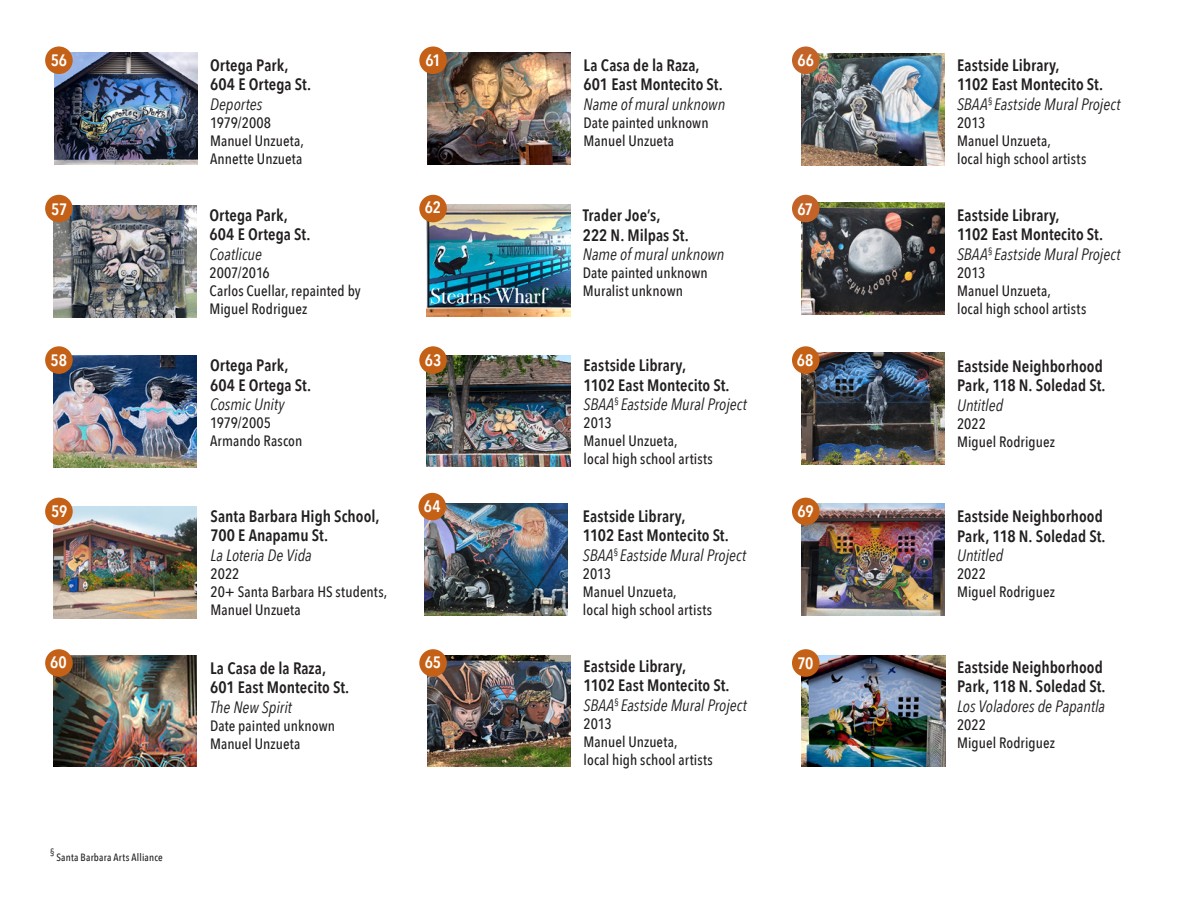
<style>
.page{position:relative;width:1188px;height:918px;background:#fff}
.page>*{position:absolute;margin:0;border:0;box-sizing:border-box;transform-origin:0 0}
.t1{font:600 16.5px/19.5px "Avenir Next Condensed";color:#231f20}
.t2{font:italic 16.5px "Avenir Next Condensed";color:#231f20}
.t3{font:600 16.5px "Avenir Next Condensed";letter-spacing:-.005em;color:#fff}
.t4{font:500 15px/18px "Avenir Next Condensed";letter-spacing:.005em;color:#231f20}
.t5{font:500 10.5px "Avenir Next Condensed";letter-spacing:.02em;color:#231f20}
.t6{font:500 9px "Avenir Next Condensed";color:#231f20}
</style>
<div class="page">
<img style="left:428px;top:655px;width:143px;height:112px">
<img style="left:427px;top:355px;width:143px;height:112px">
<img style="left:425px;top:504px;width:143px;height:112px">
<img style="left:801px;top:203px;width:143px;height:111px">
<img style="left:801px;top:504px;width:143px;height:112px">
<img style="left:801px;top:353px;width:143px;height:112px">
<img style="left:802px;top:655px;width:143px;height:112px">
<img style="left:427px;top:205px;width:143px;height:111px">
<img style="left:801px;top:54px;width:143px;height:112px">
<img style="left:428px;top:53px;width:143px;height:112px">
<img style="left:54px;top:655px;width:143px;height:112px">
<img style="left:54px;top:205px;width:143px;height:112px">
<img style="left:54px;top:356px;width:143px;height:112px">
<img style="left:54px;top:506px;width:143px;height:112px">
<img style="left:54px;top:53px;width:143px;height:112px">
<div style="left:45px;top:46px;width:28px;height:28px;background:#c46117;border-radius:50%"></div>
<div style="left:419px;top:346px;width:28px;height:28px;background:#c46117;border-radius:50%"></div>
<div style="left:792px;top:46px;width:28px;height:28px;background:#c46328;border-radius:50%"></div>
<div style="left:792px;top:195px;width:28px;height:27px;background:#c46328;border-radius:50%"></div>
<div style="left:792px;top:346px;width:28px;height:28px;background:#c46117;border-radius:50%"></div>
<div style="left:792px;top:498px;width:28px;height:27px;background:#c46117;border-radius:50%"></div>
<div style="left:792px;top:649px;width:28px;height:28px;background:#c46117;border-radius:50%"></div>
<div style="left:45px;top:195px;width:28px;height:27px;background:#c46117;border-radius:50%"></div>
<div style="left:45px;top:346px;width:28px;height:28px;background:#c46117;border-radius:50%"></div>
<div style="left:45px;top:498px;width:28px;height:27px;background:#c46117;border-radius:50%"></div>
<div style="left:45px;top:649px;width:28px;height:28px;background:#c46117;border-radius:50%"></div>
<div style="left:419px;top:46px;width:28px;height:28px;background:#c46117;border-radius:50%"></div>
<div style="left:419px;top:195px;width:28px;height:27px;background:#c46117;border-radius:50%"></div>
<div style="left:419px;top:649px;width:28px;height:28px;background:#c46117;border-radius:50%"></div>
<div style="left:419px;top:493px;width:27px;height:27px;background:#c46117;border-radius:50%"></div>
<p class="t3" style="left:51px;top:46px;width:18px">56</p>
<p class="t1" style="left:210px;top:55px;width:80px">Ortega Park,</p>
<p class="t1" style="left:210px;top:74px;width:102px">604 E Ortega St.</p>
<p class="t2" style="left:210px;top:94px;width:54px">Deportes</p>
<p class="t4" style="left:210px;top:113px;width:63px">1979/2008</p>
<p class="t4" style="left:210px;top:131px;width:95px">Manuel Unzueta,</p>
<p class="t4" style="left:210px;top:149px;width:94px">Annette Unzueta</p>
<p class="t3" style="left:425px;top:46px;width:17px">61</p>
<p class="t1" style="left:584px;top:55px;width:117px">La Casa de la Raza,</p>
<p class="t1" style="left:584px;top:74px;width:141px">601 East Montecito St.</p>
<p class="t2" style="left:584px;top:94px;width:143px">Name of mural unknown</p>
<p class="t4" style="left:584px;top:113px;width:126px">Date painted unknown</p>
<p class="t4" style="left:584px;top:131px;width:92px">Manuel Unzueta</p>
<p class="t3" style="left:797px;top:46px;width:18px">66</p>
<p class="t1" style="left:957px;top:55px;width:104px">Eastside Library,</p>
<p class="t1" style="left:957px;top:74px;width:147px">1102 East Montecito St.</p>
<p class="t2" style="left:957px;top:94px;width:165px">SBAA<sup>§</sup> Eastside Mural Project</p>
<p class="t4" style="left:957px;top:113px;width:30px">2013</p>
<p class="t4" style="left:957px;top:131px;width:95px">Manuel Unzueta,</p>
<p class="t4" style="left:957px;top:149px;width:131px">local high school artists</p>
<p class="t3" style="left:51px;top:195px;width:18px">57</p>
<p class="t1" style="left:210px;top:205px;width:80px">Ortega Park,</p>
<p class="t1" style="left:210px;top:224px;width:102px">604 E Ortega St.</p>
<p class="t2" style="left:210px;top:244px;width:54px">Coatlicue</p>
<p class="t4" style="left:210px;top:263px;width:62px">2007/2016</p>
<p class="t4" style="left:210px;top:281px;width:153px">Carlos Cuellar, repainted by<br>Miguel Rodriguez</p>
<p class="t3" style="left:425px;top:193px;width:18px">62</p>
<p class="t1" style="left:583px;top:205px;width:79px">Trader Joe’s,</p>
<p class="t1" style="left:583px;top:225px;width:107px">222 N. Milpas St.</p>
<p class="t2" style="left:583px;top:244px;width:143px">Name of mural unknown</p>
<p class="t4" style="left:583px;top:264px;width:126px">Date painted unknown</p>
<p class="t4" style="left:583px;top:282px;width:102px">Muralist unknown</p>
<p class="t3" style="left:797px;top:195px;width:17px">67</p>
<p class="t1" style="left:957px;top:205px;width:104px">Eastside Library,</p>
<p class="t1" style="left:957px;top:224px;width:147px">1102 East Montecito St.</p>
<p class="t2" style="left:957px;top:244px;width:165px">SBAA<sup>§</sup> Eastside Mural Project</p>
<p class="t4" style="left:957px;top:264px;width:30px">2013</p>
<p class="t4" style="left:957px;top:282px;width:95px">Manuel Unzueta,</p>
<p class="t4" style="left:957px;top:300px;width:131px">local high school artists</p>
<p class="t3" style="left:51px;top:346px;width:18px">58</p>
<p class="t1" style="left:210px;top:356px;width:80px">Ortega Park,</p>
<p class="t1" style="left:210px;top:375px;width:102px">604 E Ortega St.</p>
<p class="t2" style="left:210px;top:395px;width:76px">Cosmic Unity</p>
<p class="t4" style="left:210px;top:414px;width:62px">1979/2005</p>
<p class="t4" style="left:210px;top:432px;width:94px">Armando Rascon</p>
<p class="t3" style="left:425px;top:346px;width:18px">63</p>
<p class="t1" style="left:584px;top:355px;width:104px">Eastside Library,</p>
<p class="t1" style="left:584px;top:375px;width:147px">1102 East Montecito St.</p>
<p class="t2" style="left:584px;top:394px;width:165px">SBAA<sup>§</sup> Eastside Mural Project</p>
<p class="t4" style="left:584px;top:414px;width:30px">2013</p>
<p class="t4" style="left:584px;top:432px;width:95px">Manuel Unzueta,</p>
<p class="t4" style="left:584px;top:450px;width:131px">local high school artists</p>
<p class="t3" style="left:797px;top:346px;width:18px">68</p>
<p class="t1" style="left:957px;top:356px;width:150px">Eastside Neighborhood<br>Park, 118 N. Soledad St.</p>
<p class="t2" style="left:957px;top:395px;width:48px">Untitled</p>
<p class="t4" style="left:957px;top:414px;width:30px">2022</p>
<p class="t4" style="left:957px;top:432px;width:99px">Miguel Rodriguez</p>
<p class="t3" style="left:51px;top:497px;width:18px">59</p>
<p class="t1" style="left:211px;top:506px;width:170px">Santa Barbara High School,<br>700 E Anapamu St.</p>
<p class="t2" style="left:211px;top:545px;width:103px">La Loteria De Vida</p>
<p class="t4" style="left:211px;top:565px;width:30px">2022</p>
<p class="t4" style="left:211px;top:583px;width:178px">20+ Santa Barbara HS students,<br>Manuel Unzueta</p>
<p class="t3" style="left:424px;top:492px;width:18px">64</p>
<p class="t1" style="left:583px;top:506px;width:104px">Eastside Library,</p>
<p class="t1" style="left:583px;top:525px;width:147px">1102 East Montecito St.</p>
<p class="t2" style="left:583px;top:545px;width:165px">SBAA<sup>§</sup> Eastside Mural Project</p>
<p class="t4" style="left:583px;top:565px;width:30px">2013</p>
<p class="t4" style="left:583px;top:583px;width:95px">Manuel Unzueta,</p>
<p class="t4" style="left:583px;top:601px;width:131px">local high school artists</p>
<p class="t3" style="left:797px;top:497px;width:18px">69</p>
<p class="t1" style="left:957px;top:506px;width:150px">Eastside Neighborhood<br>Park, 118 N. Soledad St.</p>
<p class="t2" style="left:957px;top:545px;width:48px">Untitled</p>
<p class="t4" style="left:957px;top:565px;width:30px">2022</p>
<p class="t4" style="left:957px;top:583px;width:99px">Miguel Rodriguez</p>
<p class="t3" style="left:50px;top:648px;width:18px">60</p>
<p class="t1" style="left:210px;top:658px;width:117px">La Casa de la Raza,</p>
<p class="t1" style="left:210px;top:677px;width:141px">601 East Montecito St.</p>
<p class="t2" style="left:210px;top:697px;width:83px">The New Spirit</p>
<p class="t4" style="left:210px;top:716px;width:126px">Date painted unknown</p>
<p class="t4" style="left:210px;top:734px;width:92px">Manuel Unzueta</p>
<p class="t3" style="left:425px;top:648px;width:18px">65</p>
<p class="t1" style="left:584px;top:656px;width:104px">Eastside Library,</p>
<p class="t1" style="left:584px;top:675px;width:147px">1102 East Montecito St.</p>
<p class="t2" style="left:584px;top:695px;width:165px">SBAA<sup>§</sup> Eastside Mural Project</p>
<p class="t4" style="left:584px;top:715px;width:30px">2013</p>
<p class="t4" style="left:584px;top:733px;width:95px">Manuel Unzueta,</p>
<p class="t4" style="left:584px;top:751px;width:131px">local high school artists</p>
<p class="t3" style="left:797px;top:649px;width:18px">70</p>
<p class="t1" style="left:957px;top:657px;width:150px">Eastside Neighborhood<br>Park, 118 N. Soledad St.</p>
<p class="t2" style="left:957px;top:696px;width:150px">Los Voladores de Papantla</p>
<p class="t4" style="left:957px;top:715px;width:30px">2022</p>
<p class="t4" style="left:957px;top:733px;width:99px">Miguel Rodriguez</p>
<p class="t6" style="left:50px;top:846px;width:6px">§</p>
<p class="t5" style="left:56px;top:851px;width:108px">Santa Barbara Arts Alliance</p>
</div>
